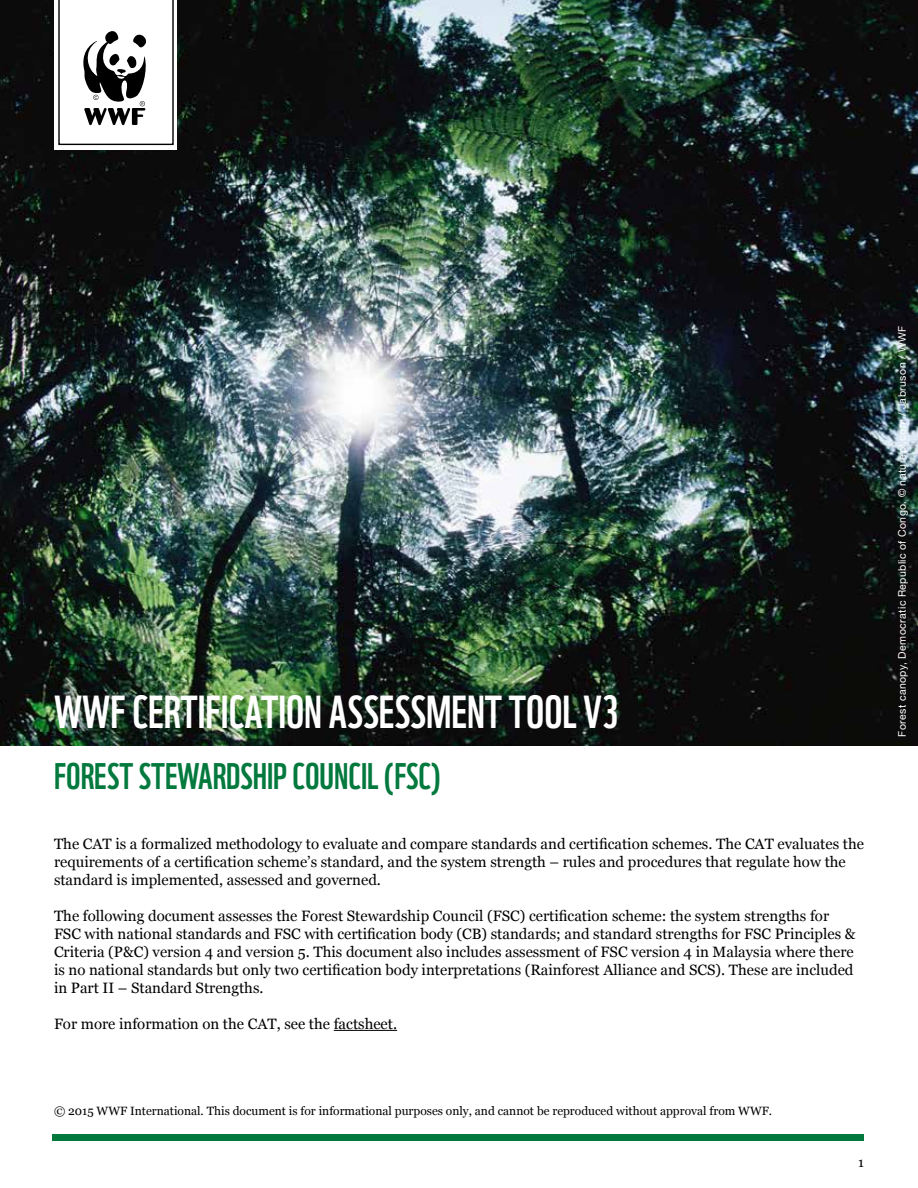
<style>
.page{position:relative;width:918px;height:1188px;background:#fff}
.page>*{position:absolute;margin:0;border:0;box-sizing:border-box;transform-origin:0 0}
.t1{font:45px "WWF";color:#fff}
.t2{font:36px "WWF";color:#03793e}
.t3{font:15px/18px "Georgia";color:#000}
.t4{font:13.5px "Georgia";color:#000}
.t5{font:12px "Georgia";color:#000}
.A4_standfirst{font:10.5px "Helvetica Neue";letter-spacing:.04em;color:#fff}
</style>
<div class="page">
<img style="left:0;top:0;width:918px;height:745px">
<hr style="left:334px;top:1030px;width:63px;height:1px;background:#000">
<div style="left:53px;top:1134px;width:811px;height:6px;background:#03793e"></div>
<div style="left:54px;top:0;width:123px;height:149px;background:#fff"></div>
<svg style="left:58px;top:0;width:116px;height:145px"></svg>
<p class="t1" style="left:54px;top:676px;width:566px">WWF CERTIFICATION ASSESSMENT TOOL V3</p>
<p class="t2" style="left:54px;top:748px;width:388px">FOREST STEWARDSHIP COUNCIL (FSC)</p>
<p class="t3" style="left:54px;top:834px;width:811px">The CAT is a formalized methodology to evaluate and compare standards and certification schemes. The CAT evaluates the requirements of a certification scheme’s standard, and the system strength – rules and procedures that regulate how the standard is implemented, assessed and governed.</p>
<p class="t3" style="left:54px;top:906px;width:803px">The following document assesses the Forest Stewardship Council (FSC) certification scheme: the system strengths for FSC with national standards and FSC with certification body (CB) standards; and standard strengths for FSC Principles &amp; Criteria (P&amp;C) version 4 and version 5. This document also includes assessment of FSC version 4 in Malaysia where there is no national standards but only two certification body interpretations (Rainforest Alliance and SCS). These are included in Part II – Standard Strengths.</p>
<p class="t3" style="left:54px;top:1014px;width:345px">For more information on the CAT, see the factsheet.</p>
<p class="t5" style="left:54px;top:1103px;width:720px">© 2015 WWF International. This document is for informational purposes only, and cannot be reproduced without approval from WWF.</p>
<p class="t4" style="left:858px;top:1152px;width:7px">1</p>
<p class="A4_standfirst" style="left:894px;top:736px;width:412px;rotate:-90deg">Forest canopy, Democratic Republic of Congo. © naturepl.com / Jabruson / WWF</p>
</div>
